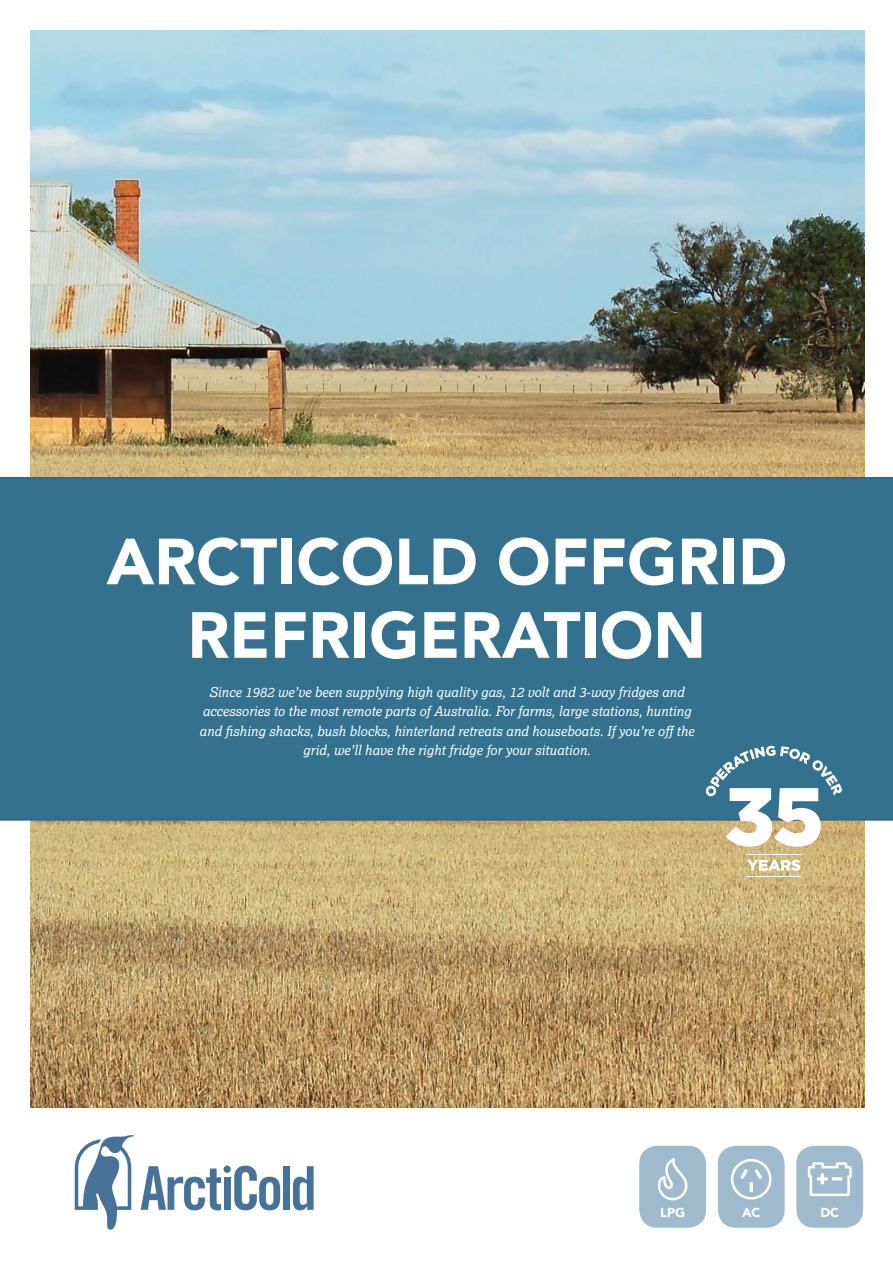
<style>
.page{position:relative;width:893px;height:1263px;background:#fff}
.page>*{position:absolute;margin:0;border:0;box-sizing:border-box;transform-origin:0 0}
.t1{font:900 64.5px/73.5px "Avenir";color:#fff;text-align:center}
.t2{font:italic 13.5px/19.5px "Lexia";color:#fff;text-align:center}
.t3{font:900 12.9px "Avenir";color:#fff}
</style>
<div class="page">
<img style="left:30px;top:821px;width:834px;height:287px">
<img style="left:30px;top:30px;width:834px;height:447px">
<div style="left:0;top:477px;width:893px;height:344px;background:#33718e"></div>
<svg style="left:141px;top:1166px;width:80px;height:44px"></svg>
<div style="left:224px;top:1177px;width:7px;height:33px;background:#467297"></div>
<svg style="left:234px;top:1165px;width:46px;height:45px"></svg>
<div style="left:283px;top:1166px;width:7px;height:44px;background:#467297"></div>
<svg style="left:293px;top:1166px;width:21px;height:44px"></svg>
<div style="left:223px;top:1165px;width:8px;height:8px;background:#467297;border-radius:50%"></div>
<svg style="left:75px;top:1135px;width:60px;height:94px"></svg>
<svg style="left:747px;top:860px;width:53px;height:11px"></svg>
<hr style="left:746px;top:854px;width:55px;height:1px;background:#fff">
<hr style="left:746px;top:876px;width:55px;height:1px;background:#fff">
<svg style="left:705px;top:746px;width:137px;height:101px"></svg>
<div style="left:639px;top:1146px;width:67px;height:82px;background:#a0bacd;border-radius:18px"></div>
<svg style="left:658px;top:1158px;width:30px;height:42px"></svg>
<div style="left:718px;top:1146px;width:67px;height:82px;background:#a0bacd;border-radius:18px"></div>
<div style="left:796px;top:1146px;width:67px;height:82px;background:#a0bacd;border-radius:18px"></div>
<svg style="left:807px;top:1162px;width:45px;height:35px"></svg>
<div style="left:731px;top:1159px;width:41px;height:40px;border:3px solid #fff;border-radius:50%"></div>
<svg style="left:740px;top:1169px;width:22px;height:23px"></svg>
<h1 class="t1" style="left:106px;top:523px;width:682px">ARCTICOLD OFFGRID<br>REFRIGERATION</h1>
<p class="t2" style="left:199px;top:682px;width:496px">Since 1982 we’ve been supplying high quality gas, 12 volt and 3-way fridges and accessories to the most remote parts of Australia. For farms, large stations, hunting and fishing shacks, bush blocks, hinterland retreats and houseboats. If you’re off the grid, we’ll have the right fridge for your situation.</p>
<p class="t3" style="left:660px;top:1202px;width:27px">LPG</p>
<p class="t3" style="left:742px;top:1202px;width:20px">AC</p>
<p class="t3" style="left:820px;top:1202px;width:20px">DC</p>
</div>
